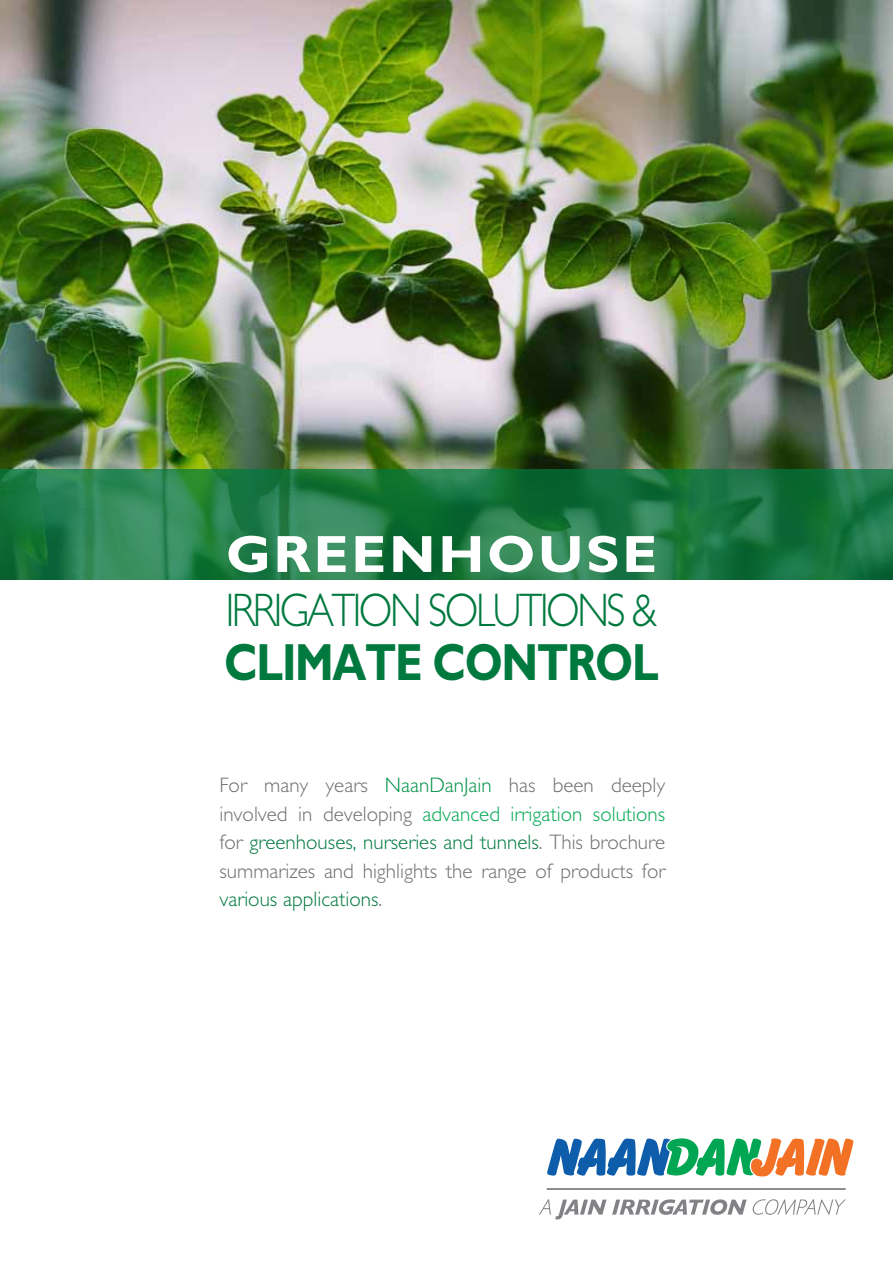
<style>
.page{position:relative;width:893px;height:1263px;background:#fff}
.page>*{position:absolute;margin:0;border:0;box-sizing:border-box;transform-origin:0 0}
.t1{font:700 52.5px "M Gill Sans";letter-spacing:-.03em;color:#00793f;scale:.83 1}
.t2{font:700 52.5px "M Gill Sans";letter-spacing:.05em;color:#fff;scale:1.05 1}
.t3{font:300 47.25px "M Gill Sans";letter-spacing:-.06em;color:#00793f;scale:.87 1}
.t4{font:300 21px/28.5px "M Gill Sans";color:#6d6e71;text-align:justify}
.s1{color:#009247}
.s2{color:#00a651}
.s3{color:#00793f}
</style>
<div class="page">
<img style="left:0;top:0;width:893px;height:469px">
<svg style="left:0;top:469px;width:893px;height:111px;background:#207b47"></svg>
<svg style="left:539px;top:1199px;width:67px;height:20px"></svg>
<svg style="left:612px;top:1199px;width:234px;height:16px"></svg>
<svg style="left:547px;top:1138px;width:307px;height:39px"></svg>
<hr style="left:547px;top:1188px;width:299px;height:2px;background:#808285">
<h1 class="t2" style="left:226px;top:525px;width:412px">GREENHOUSE</h1>
<h2 class="t3" style="left:226px;top:584px;width:497px">IRRIGATION SOLUTIONS &amp;</h2>
<h1 class="t1" style="left:224px;top:633px;width:525px">CLIMATE CONTROL</h1>
<p class="t4" style="left:219px;top:771px;width:447px">For many years <span class="s1">NaanDanJain</span> has been deeply involved in developing <span class="s2">advanced irrigation solutions </span>for <span class="s3">greenhouses, nurseries and tunnels</span>. This brochure summarizes and highlights the range of products for <span class="s3">various applications</span>.</p>
</div>
